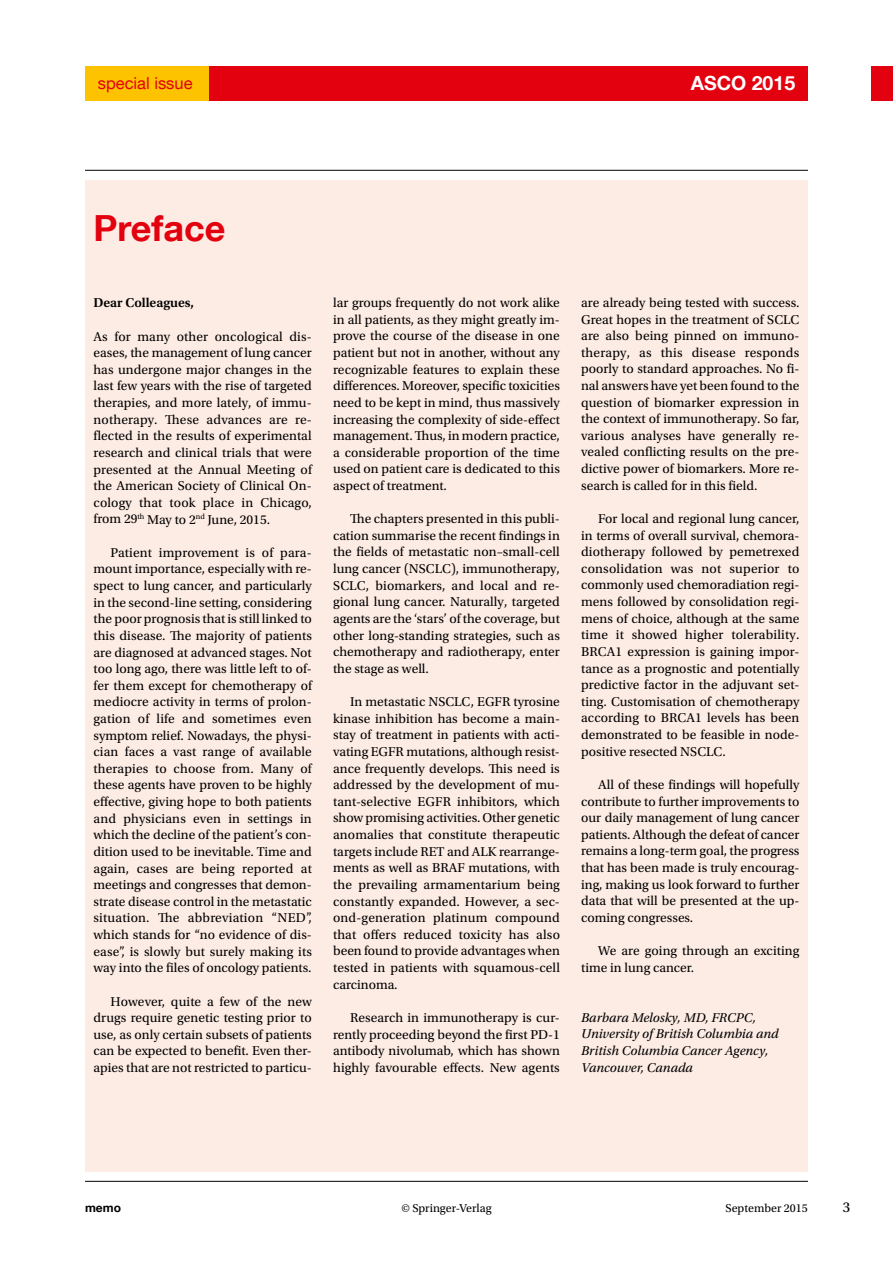
<style>
.page{position:relative;width:893px;height:1263px;background:#fff}
.page>*{position:absolute;margin:0;border:0;box-sizing:border-box;transform-origin:0 0}
.t1{font:700 36px "Helvetica Neue LT Com";color:#e3000f}
.t2{font:700 19.5px "Helvetica Neue LT Com";color:#fff}
.t3{font:16.5px "Helvetica Neue LT Com";color:#e3000f}
.t4{font:15px "Utopia Std";color:#000}
.t5{font:13.5px/16.6px "Utopia Std";color:#000;text-align:justify}
.t6{font:italic 13.5px/16.6px "Utopia Std";color:#000}
.t7{font:600 13.5px "Utopia Std";color:#000}
.t8{font:12px "Utopia Std";color:#000}
.t9{font:700 12px "Helvetica Neue LT Com";color:#000}
</style>
<div class="page">
<div style="left:208px;top:66px;width:600px;height:34px;background:#e3000f"></div>
<div style="left:872px;top:66px;width:21px;height:34px;background:#e3000f"></div>
<hr style="left:85px;top:170px;width:723px;height:1px;background:#000">
<hr style="left:85px;top:1181px;width:723px;height:1px;background:#000">
<div style="left:85px;top:66px;width:123px;height:34px;background:#fdc300"></div>
<div style="left:85px;top:180px;width:723px;height:992px;background:#fdece4"></div>
<p class="t3" style="left:98px;top:73px;width:96px">special issue</p>
<h2 class="t2" style="left:691px;top:71px;width:106px">ASCO 2015</h2>
<h1 class="t1" style="left:94px;top:205px;width:134px">Preface</h1>
<p class="t7" style="left:94px;top:295px;width:102px">Dear Colleagues,</p>
<p class="t5" style="left:94px;top:328px;width:220px">As for many other oncological dis&shy;eases, the management of lung cancer has undergone major changes in the last few years with the rise of targeted therapies, and more lately, of immu&shy;notherapy. These advances are re&shy;flected in the results of experimental research and clinical trials that were presented at the Annual Meeting of the American Society of Clinical On&shy;cology that took place in Chicago, from 29<sup>th</sup> May to 2<sup>nd</sup> June, 2015.</p>
<p class="t5" style="left:94px;top:544px;width:220px;text-indent:17px">Patient improvement is of para&shy;mount importance, especially with re&shy;spect to lung cancer, and particularly in the second-line setting, considering the poor prognosis that is still linked to this disease. The majority of patients are diagnosed at advanced stages. Not too long ago, there was little left to of&shy;fer them except for chemotherapy of mediocre activity in terms of prolon&shy;gation of life and sometimes even symptom relief. Nowadays, the physi&shy;cian faces a vast range of available therapies to choose from. Many of these agents have proven to be highly effective, giving hope to both patients and physicians even in settings in which the decline of the patient’s con&shy;dition used to be inevitable. Time and again, cases are being reported at meetings and congresses that demon&shy;strate disease control in the metastatic situation. The abbreviation “NED”, which stands for “no evidence of dis&shy;ease”, is slowly but surely making its way into the files of oncology patients.</p>
<p class="t5" style="left:94px;top:993px;width:220px;text-indent:17px">However, quite a few of the new drugs require genetic testing prior to use, as only certain subsets of patients can be expected to benefit. Even ther&shy;apies that are not restricted to particu-</p>
<p class="t5" style="left:333px;top:295px;width:228px">lar groups frequently do not work alike in all patients, as they might greatly im&shy;prove the course of the disease in one patient but not in another, without any recognizable features to explain these differences. Moreover, specific toxicities need to be kept in mind, thus massively increasing the complexity of side-effect management. Thus, in modern practice, a considerable proportion of the time used on patient care is dedicated to this aspect of treatment.</p>
<p class="t5" style="left:333px;top:511px;width:228px;text-indent:17px">The chapters presented in this publi&shy;cation summarise the recent findings in the fields of metastatic non–small-cell lung cancer (NSCLC), immunotherapy, SCLC, biomarkers, and local and re&shy;gional lung cancer. Naturally, targeted agents are the ‘stars’ of the coverage, but other long-standing strategies, such as chemotherapy and radiotherapy, enter the stage as well.</p>
<p class="t5" style="left:333px;top:694px;width:228px;text-indent:17px">In metastatic NSCLC, EGFR tyrosine kinase inhibition has become a main&shy;stay of treatment in patients with acti&shy;vating EGFR mutations, although resist&shy;ance frequently develops. This need is addressed by the development of mu&shy;tant-selective EGFR inhibitors, which show promising activities. Other genetic anomalies that constitute therapeutic targets include RET and ALK rearrange&shy;ments as well as BRAF mutations, with the prevailing armamentarium being constantly expanded. However, a sec&shy;ond-generation platinum compound that offers reduced toxicity has also been found to provide advantages when tested in patients with squamous-cell carcinoma.</p>
<p class="t5" style="left:333px;top:1009px;width:228px;text-indent:17px">Research in immunotherapy is cur&shy;rently proceeding beyond the first PD-1 antibody nivolumab, which has shown highly favourable effects. New agents</p>
<p class="t5" style="left:581px;top:294px;width:220px">are already being tested with success.<br>Great hopes in the treatment of SCLC are also being pinned on immuno&shy;therapy, as this disease responds poorly to standard approaches. No fi&shy;nal answers have yet been found to the question of biomarker expression in the context of immunotherapy. So far, various analyses have generally re&shy;vealed conflicting results on the pre&shy;dictive power of biomarkers. More re&shy;search is called for in this field.</p>
<p class="t5" style="left:581px;top:510px;width:220px;text-indent:17px">For local and regional lung cancer, in terms of overall survival, chemora&shy;diotherapy followed by pemetrexed consolidation was not superior to commonly used chemoradiation regi&shy;mens followed by consolidation regi&shy;mens of choice, although at the same time it showed higher tolerability.<br>BRCA1 expression is gaining impor&shy;tance as a prognostic and potentially predictive factor in the adjuvant set&shy;ting. Customisation of chemotherapy according to BRCA1 levels has been demonstrated to be feasible in node&shy;positive resected NSCLC.</p>
<p class="t5" style="left:581px;top:776px;width:220px;text-indent:17px">All of these findings will hopefully contribute to further improvements to our daily management of lung cancer patients. Although the defeat of cancer remains a long-term goal, the progress that has been made is truly encourag&shy;ing, making us look forward to further data that will be presented at the up&shy;coming congresses.</p>
<p class="t5" style="left:581px;top:943px;width:220px;text-indent:17px">We are going through an exciting time in lung cancer.</p>
<p class="t6" style="left:581px;top:1009px;width:199px">Barbara Melosky, MD, FRCPC,<br>University of British Columbia and<br>British Columbia Cancer Agency,<br>Vancouver, Canada</p>
<p class="t9" style="left:85px;top:1200px;width:37px">memo</p>
<p class="t8" style="left:401px;top:1201px;width:92px">© Springer-Verlag</p>
<p class="t8" style="left:725px;top:1201px;width:84px">September 2015</p>
<p class="t4" style="left:843px;top:1199px;width:9px">3</p>
</div>
